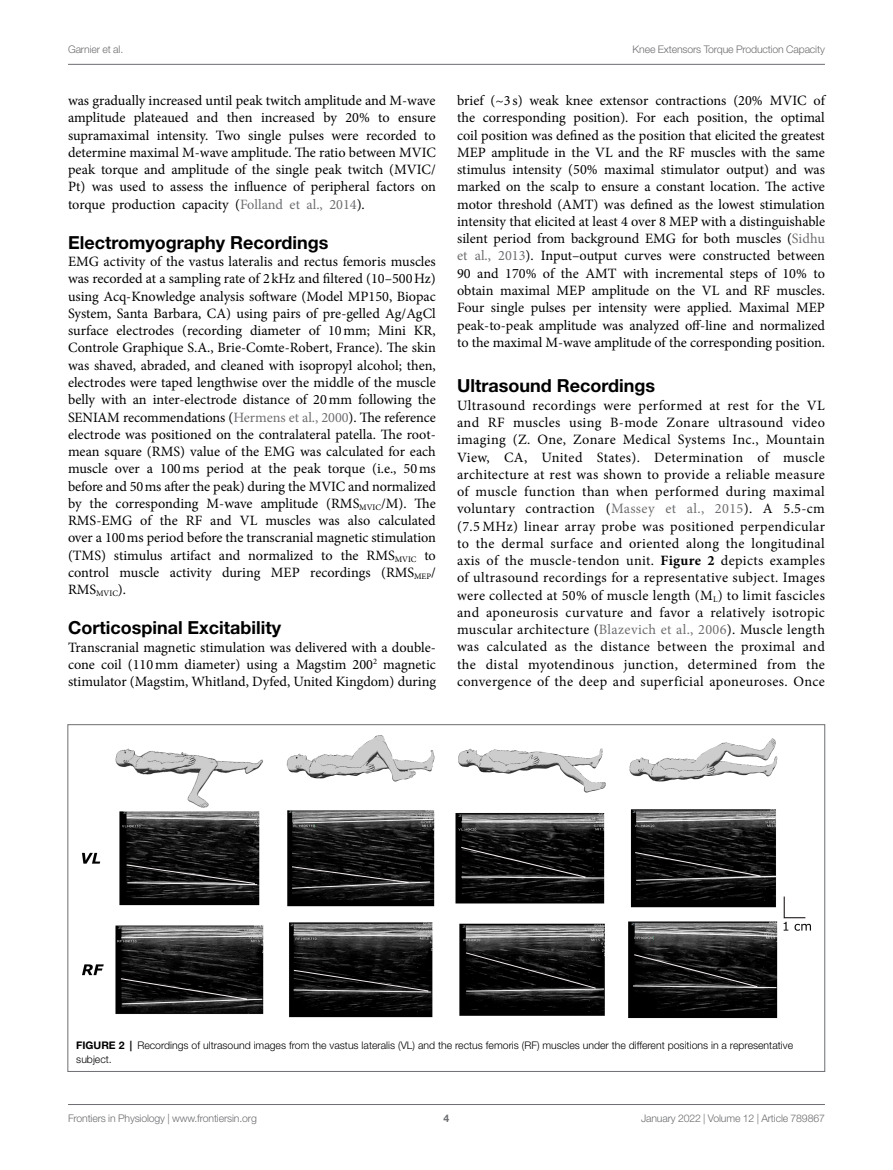
<style>
.page{position:relative;width:893px;height:1170px;background:#fff}
.page>*{position:absolute;margin:0;border:0;box-sizing:border-box;transform-origin:0 0}
.HEAD_2{font:700 18px "Helvetica Neue LT Std";color:#000}
.TEXT_FLUSH{font:14.25px/17.2px "Minion Pro";color:#000;text-align:justify}
.FIG_LEG{font:300 10.5px/14.2px "Helvetica Neue LT Std";color:#000}
.t1{font:300 10.5px "Helvetica Neue LT Std";letter-spacing:-.015em;color:#6d6e71}
.t2{font:700 10.5px "Helvetica Neue LT Std";color:#6d6e71}
.s1{color:#6d6e71}
.s2{font-weight:700}
</style>
<div class="page">
<hr style="left:68px;top:64px;width:757px;height:1px;background:#6d6e71">
<hr style="left:68px;top:1104px;width:757px;height:1px;background:#6d6e71">
<img style="left:82px;top:735px;width:729px;height:284px">
<p class="t1" style="left:68px;top:42px;width:57px">Garnier et al.</p>
<p class="t1" style="left:633px;top:42px;width:194px">Knee Extensors Torque Production Capacity</p>
<p class="TEXT_FLUSH" style="left:68px;top:92px;width:369px">was gradually increased until peak twitch amplitude and M-wave amplitude plateaued and then increased by 20% to ensure supramaximal intensity. Two single pulses were recorded to determine maximal M-wave amplitude. The ratio between MVIC peak torque and amplitude of the single peak twitch (MVIC/ Pt) was used to assess the influence of peripheral factors on torque production capacity (<span class="s1">Folland et al., 2014</span>).</p>
<p class="HEAD_2" style="left:68px;top:231px;width:262px">Electromyography Recordings</p>
<p class="TEXT_FLUSH" style="left:68px;top:253px;width:369px">EMG activity of the vastus lateralis and rectus femoris muscles was recorded at a sampling rate of 2kHz and filtered (10–500Hz) using Acq-Knowledge analysis software (Model MP150, Biopac System, Santa Barbara, CA) using pairs of pre-gelled Ag/AgCl surface electrodes (recording diameter of 10mm; Mini KR, Controle Graphique S.A., Brie-Comte-Robert, France). The skin was shaved, abraded, and cleaned with isopropyl alcohol; then, electrodes were taped lengthwise over the middle of the muscle belly with an inter-electrode distance of 20mm following the SENIAM recommendations (<span class="s1">Hermens et al., 2000</span>). The reference electrode was positioned on the contralateral patella. The root&shy;mean square (RMS) value of the EMG was calculated for each muscle over a 100ms period at the peak torque (i.e., 50ms before and 50ms after the peak) during the MVIC and normalized by the corresponding M-wave amplitude (RMS<sub>MVIC</sub>/M). The RMS-EMG of the RF and VL muscles was also calculated over a 100ms period before the transcranial magnetic stimulation (TMS) stimulus artifact and normalized to the RMS<sub>MVIC</sub> to control muscle activity during MEP recordings (RMS<sub>MEP</sub>/ RMS<sub>MVIC</sub>).</p>
<p class="HEAD_2" style="left:68px;top:616px;width:215px">Corticospinal Excitability</p>
<p class="TEXT_FLUSH" style="left:68px;top:638px;width:370px">Transcranial magnetic stimulation was delivered with a double&shy;cone coil (110mm diameter) using a Magstim 200<sup>2</sup> magnetic stimulator (Magstim, Whitland, Dyfed, United Kingdom) during</p>
<p class="TEXT_FLUSH" style="left:457px;top:92px;width:370px">brief (~3 s) weak knee extensor contractions (20% MVIC of the corresponding position). For each position, the optimal coil position was defined as the position that elicited the greatest MEP amplitude in the VL and the RF muscles with the same stimulus intensity (50% maximal stimulator output) and was marked on the scalp to ensure a constant location. The active motor threshold (AMT) was defined as the lowest stimulation intensity that elicited at least 4 over 8 MEP with a distinguishable silent period from background EMG for both muscles (<span class="s1">Sidhu et al., 2013</span>). Input–output curves were constructed between 90 and 170% of the AMT with incremental steps of 10% to obtain maximal MEP amplitude on the VL and RF muscles.<br>Four single pulses per intensity were applied. Maximal MEP peak-to-peak amplitude was analyzed off-line and normalized to the maximal M-wave amplitude of the corresponding position.</p>
<p class="HEAD_2" style="left:457px;top:375px;width:199px">Ultrasound Recordings</p>
<p class="TEXT_FLUSH" style="left:457px;top:396px;width:369px">Ultrasound recordings were performed at rest for the VL and RF muscles using B-mode Zonare ultrasound video imaging (Z. One, Zonare Medical Systems Inc., Mountain View, CA, United States). Determination of muscle architecture at rest was shown to provide a reliable measure of muscle function than when performed during maximal voluntary contraction (<span class="s1">Massey et al., 2015</span>). A 5.5-cm (7.5 MHz) linear array probe was positioned perpendicular to the dermal surface and oriented along the longitudinal axis of the muscle-tendon unit. <span class="s2">Figure 2</span> depicts examples of ultrasound recordings for a representative subject. Images were collected at 50% of muscle length (M<sub>L</sub>) to limit fascicles and aponeurosis curvature and favor a relatively isotropic muscular architecture (<span class="s1">Blazevich et al., 2006</span>). Muscle length was calculated as the distance between the proximal and the distal myotendinous junction, determined from the convergence of the deep and superficial aponeuroses. Once</p>
<p class="FIG_LEG" style="left:76px;top:1037px;width:718px"><span class="s2">FIGURE 2 |</span> Recordings of ultrasound images from the vastus lateralis (VL) and the rectus femoris (RF) muscles under the different positions in a representative subject.</p>
<p class="t1" style="left:68px;top:1111px;width:190px">Frontiers in Physiology | www.frontiersin.org</p>
<p class="t2" style="left:444px;top:1111px;width:7px">4</p>
<p class="t1" style="left:641px;top:1111px;width:185px">January 2022 | Volume 12 | Article 789867</p>
</div>
